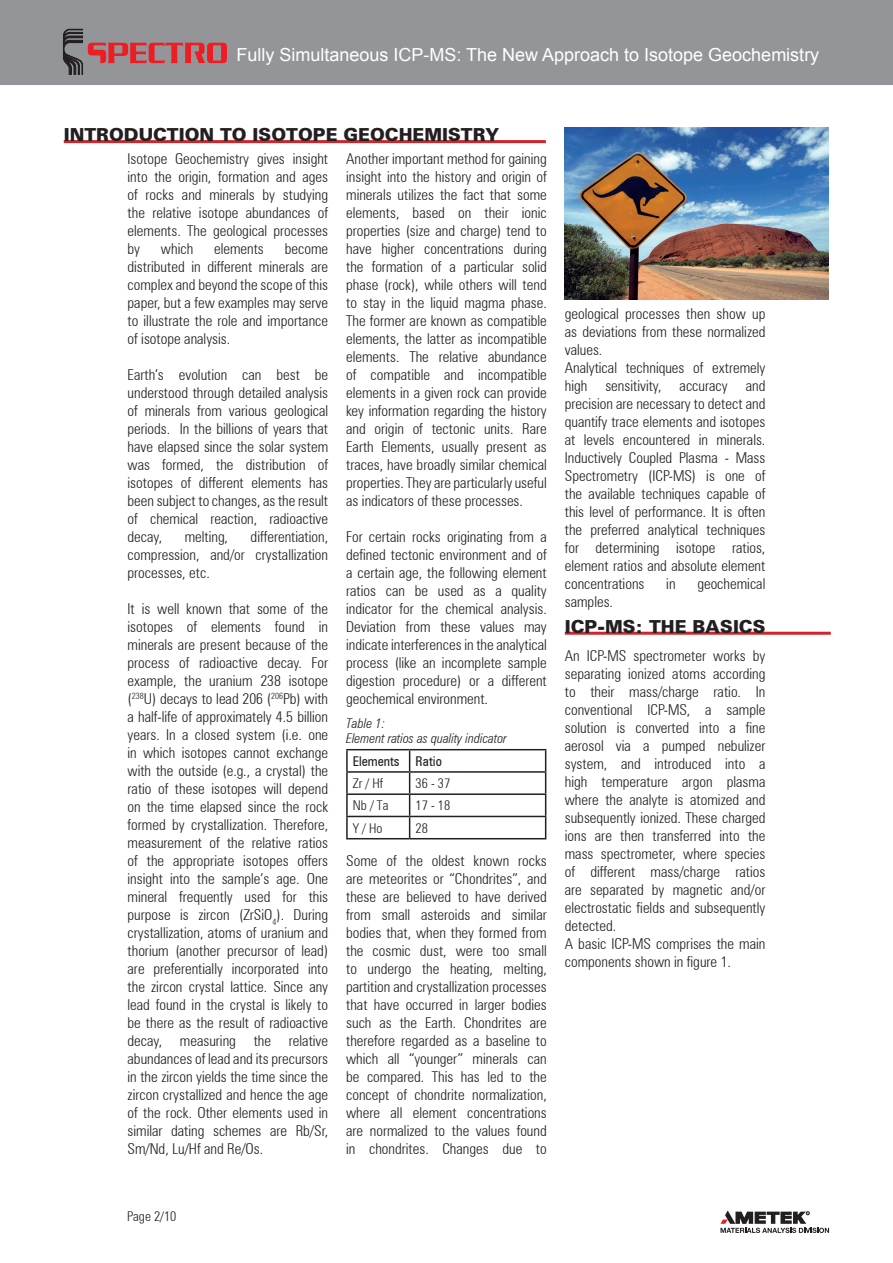
<style>
.page{position:relative;width:893px;height:1263px;background:#fff}
.page>*{position:absolute;margin:0;border:0;box-sizing:border-box;transform-origin:0 0}
.t1{font:18px "Arial";color:#fff}
.t2{font:900 18px "Zurich BT";color:#231f20}
.t3{font:300 condensed 15px/18px "Zurich BT";color:#231f20;text-align:justify}
.t4{font:italic 300 condensed 13.5px/15px "Zurich BT";color:#231f20}
.t5{font:300 condensed 13.5px "Zurich BT";color:#231f20}
.t6{font:condensed 13.5px "Zurich BT";color:#231f20}
</style>
<div class="page">
<div style="left:0;top:0;width:893px;height:85px;background:#939598"></div>
<svg style="left:720px;top:1210px;width:109px;height:23px"></svg>
<svg style="left:63px;top:29px;width:164px;height:45px;background:#9e7578"></svg>
<hr style="left:565px;top:632px;width:266px;height:3px;background:#d1232a">
<hr style="left:64px;top:140px;width:482px;height:3px;background:#d1232a">
<hr style="left:346px;top:749px;width:64px;height:1px;background:#231f20">
<hr style="left:346px;top:750px;width:2px;height:21px;background:#231f20">
<hr style="left:410px;top:749px;width:136px;height:1px;background:#231f20">
<hr style="left:346px;top:771px;width:64px;height:2px;background:#231f20">
<hr style="left:346px;top:773px;width:2px;height:20px;background:#231f20">
<hr style="left:410px;top:771px;width:136px;height:2px;background:#231f20">
<hr style="left:346px;top:793px;width:64px;height:2px;background:#231f20">
<hr style="left:346px;top:795px;width:2px;height:21px;background:#231f20">
<hr style="left:410px;top:793px;width:136px;height:2px;background:#231f20">
<hr style="left:346px;top:816px;width:64px;height:1px;background:#231f20">
<hr style="left:346px;top:817px;width:2px;height:21px;background:#231f20">
<hr style="left:410px;top:816px;width:136px;height:1px;background:#231f20">
<svg style="left:409px;top:750px;width:1px;height:88px"></svg>
<svg style="left:545px;top:750px;width:1px;height:88px"></svg>
<hr style="left:346px;top:838px;width:64px;height:1px;background:#231f20">
<hr style="left:410px;top:838px;width:136px;height:1px;background:#231f20">
<img style="left:565px;top:128px;width:263px;height:171px">
<p class="t1" style="left:236px;top:43px;width:584px">Fully Simultaneous ICP-MS: The New Approach to Isotope Geochemistry</p>
<p class="t2" style="left:64px;top:124px;width:335px">INTRODUCTION TO ISOTOPE GEOCHEMIST</p>
<p class="t2" style="left:473px;top:124px;width:28px">RY</p>
<p class="t3" style="left:128px;top:150px;width:202px">Isotope Geochemistry gives insight into the origin, formation and ages of rocks and minerals by studying the relative isotope abundances of elements. The geological processes by</p>
<p class="t3" style="left:346px;top:150px;width:202px">Another important method for gaining insight into the history and origin of minerals utilizes the fact that some elements, based on their ionic properties (size and charge) tend to have higher concentrations during the formation of a particular solid phase (rock), while others will tend to stay in the liquid magma phase.<br>The former are known as compatible elements, the latter as incompatible elements. The relative abundance of compatible and incompatible elements in a given rock can provide key information regarding the history and origin of tectonic units. Rare Earth Elements, usually present as traces, have broadly similar chemical properties. They are particularly useful as indicators of these processes.</p>
<p class="t3" style="left:346px;top:528px;width:202px">For certain rocks originating from a defined tectonic environment and of a certain age, the following element ratios can be used as a quality indicator for the chemical analysis.<br>Deviation from these values may indicate interferences in the analytical process (like an incomplete sample digestion procedure) or a different geochemical environment.</p>
<p class="t3" style="left:128px;top:240px;width:202px;text-indent:157px">become distributed in different minerals are complex and beyond the scope of this paper, but a few examples may serve to illustrate the role and importance of isotope analysis.</p>
<p class="t3" style="left:128px;top:366px;width:202px">Earth’s evolution can best be understood through detailed analysis of minerals from various geological periods. In the billions of years that have elapsed since the solar system was formed, the distribution of isotopes of different elements has been subject to changes, as the result of chemical reaction, radioactive decay,</p>
<p class="t3" style="left:161px;top:240px;width:34px">which</p>
<p class="t3" style="left:214px;top:240px;width:51px">elements</p>
<p class="t3" style="left:128px;top:528px;width:202px;text-indent:123px">differentiation, compression, and/or crystallization processes, etc.</p>
<p class="t3" style="left:128px;top:600px;width:202px">It is well known that some of the isotopes of elements found in minerals are present because of the process of radioactive decay. For example, the uranium 238 isotope (<sup>238</sup>U) decays to lead 206 (<sup>206</sup>Pb) with a half-life of approximately 4.5 billion years. In a closed system (i.e. one in which isotopes cannot exchange with the outside (e.g., a crystal) the ratio of these isotopes will depend on the time elapsed since the rock formed by crystallization. Therefore, measurement of the relative ratios of the appropriate isotopes offers insight into the sample’s age. One mineral frequently used for this purpose is zircon (ZrSiO<sub>4</sub>). During crystallization, atoms of uranium and thorium (another precursor of lead) are preferentially incorporated into the zircon crystal lattice. Since any lead found in the crystal is likely to be there as the result of radioactive decay, measuring the relative abundances of lead and its precursors in the zircon yields the time since the zircon crystallized and hence the age of the rock. Other elements used in similar dating schemes are Rb/Sr, Sm/Nd, Lu/Hf and Re/Os.</p>
<p class="t3" style="left:185px;top:528px;width:45px">melting,</p>
<p class="t4" style="left:346px;top:715px;width:162px">Table 1:<br>Element ratios as quality indicator</p>
<p class="t6" style="left:353px;top:753px;width:91px">Elements Ratio</p>
<p class="t5" style="left:353px;top:775px;width:32px">Zr / Hf</p>
<p class="t5" style="left:416px;top:775px;width:36px">36 - 37</p>
<p class="t5" style="left:353px;top:797px;width:37px">Nb / Ta</p>
<p class="t5" style="left:416px;top:797px;width:36px">17 - 18</p>
<p class="t5" style="left:353px;top:820px;width:31px">Y / Ho</p>
<p class="t5" style="left:416px;top:820px;width:14px">28</p>
<p class="t3" style="left:346px;top:852px;width:202px">Some of the oldest known rocks are meteorites or “Chondrites”, and these are believed to have derived from small asteroids and similar bodies that, when they formed from the cosmic dust, were too small to undergo the heating, melting, partition and crystallization processes that have occurred in larger bodies such as the Earth. Chondrites are therefore regarded as a baseline to which all “younger” minerals can be compared. This has led to the concept of chondrite normalization, where all element concentrations are normalized to the values found in chondrites. Changes due to</p>
<p class="t3" style="left:565px;top:305px;width:202px;text-align:left">geological processes then show up as deviations from these normalized values.<br>Analytical techniques of extremely high sensitivity, accuracy and precision are necessary to detect and quantify trace elements and isotopes at levels encountered in minerals.<br>Inductively Coupled Plasma - Mass<br>Spectrometry (ICP-MS) is one of the available techniques capable of this level of performance. It is often the preferred analytical techniques for determining isotope ratios, element ratios and absolute element concentrations</p>
<p class="t3" style="left:666px;top:575px;width:11px">in</p>
<p class="t3" style="left:697px;top:575px;width:70px">geochemical</p>
<p class="t3" style="left:565px;top:593px;width:50px">samples.</p>
<p class="t2" style="left:565px;top:615px;width:168px">ICP-MS: THE BASICS</p>
<p class="t3" style="left:565px;top:647px;width:202px;text-align:left">An ICP-MS spectrometer works by separating ionized atoms according to their mass/charge ratio. In conventional ICP-MS, a sample solution is converted into a fine aerosol via a pumped nebulizer system, and introduced into a high temperature argon plasma where the analyte is atomized and subsequently ionized. These charged ions are then transferred into the mass spectrometer, where species of different mass/charge ratios are separated by magnetic and/or electrostatic fields and subsequently detected.<br>A basic ICP-MS comprises the main components shown in figure 1.</p>
<p class="t5" style="left:127px;top:1208px;width:51px">Page 2/10</p>
</div>
